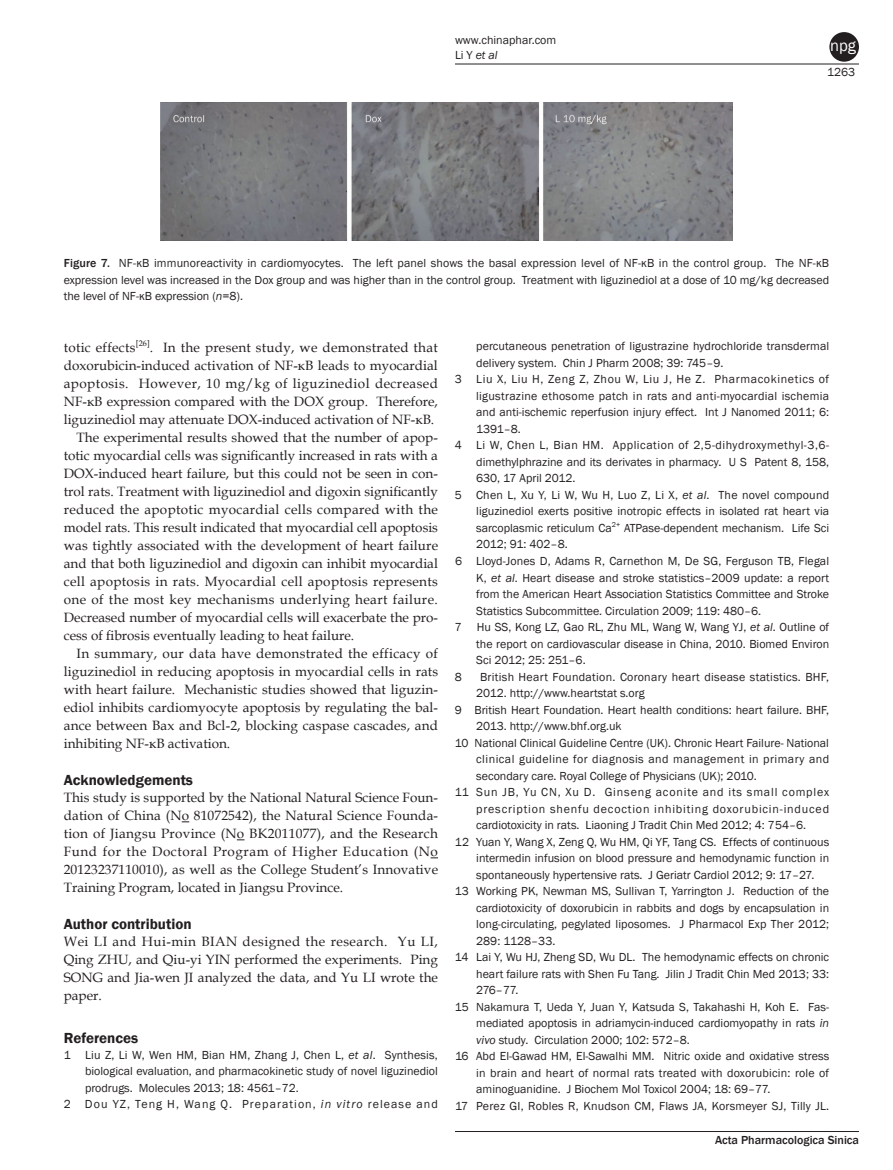
<style>
.page{position:relative;width:893px;height:1170px;background:#fff}
.page>*{position:absolute;margin:0;border:0;box-sizing:border-box;transform-origin:0 0}
.t1{font:16.5px "Franklin Gothic Book 2";color:#fff}
.t2{font:600 15px "Franklin Gothic";color:#231f20}
.t3{font:13.5px/18px "Book Antiqua 2";color:#231f20;text-align:justify}
.t4{font:13.5px/18px "Book Antiqua";color:#231f20}
.t5{font:13.5px "Book Antiqua 2";letter-spacing:.02em;color:#231f20}
.t6{font:13.5px "Book Antiqua 2";letter-spacing:.03em;color:#231f20}
.t7{font:12px/16.5px "Franklin Gothic";color:#231f20}
.t8{font:12px/16.5px "Franklin Gothic Book 2";letter-spacing:.005em;color:#231f20;text-align:right}
.t9{font:12px/16.5px "Franklin Gothic";letter-spacing:.05em;color:#231f20}
.t10{font:12px "Franklin Gothic";letter-spacing:.025em;color:#231f20}
.t11{font:12px "Franklin Gothic Book 2";letter-spacing:.025em;color:#231f20}
.t12{font:12px "Franklin Gothic Book 2";letter-spacing:.07em;color:#231f20}
.t13{font:12px "Franklin Gothic";letter-spacing:.045em;color:#231f20}
.t14{font:12px "Franklin Gothic Book 2";letter-spacing:.04em;color:#231f20}
.t15{font:500 12px "Franklin Gothic";color:#231f20}
.t16{font:italic 12px "Franklin Gothic";color:#231f20}
.s1{font-family:"Franklin Gothic Book 2";font-style:normal}
.s2{font-weight:500}
.s3{font-style:italic}
.s4{font-family:"Franklin Gothic Book 2"}
.s5{font-family:"Franklin Gothic";font-style:italic}
.s6{font-family:"Franklin Gothic"}
</style>
<div class="page">
<hr style="left:455px;top:64px;width:404px;height:1px;background:#231f20">
<hr style="left:455px;top:1131px;width:404px;height:1px;background:#231f20">
<div style="left:829px;top:32px;width:30px;height:30px;background:#231f20;border-radius:50%"></div>
<img style="left:160px;top:102px;width:573px;height:138px">
<p class="t8" style="left:455px;top:32px;width:103px">www.chinaphar.com</p>
<p class="t16" style="left:455px;top:47px;width:44px"><span class="s1">Li Y</span> et al</p>
<h1 class="t1" style="left:830px;top:35px;width:27px">npg</h1>
<p class="t8" style="left:827px;top:64px;width:30px">1263</p>
<p class="t7" style="left:64px;top:255px;width:767px;text-align:justify"><span class="s2">Figure 7.</span> NF-κB immunoreactivity in cardiomyocytes. The left panel shows the basal expression level of NF-κB in the control group. The NF-κB expression level was increased in the Dox group and was higher than in the control group. Treatment with liguzinediol at a dose of 10 mg/kg decreased the level of NF-κB expression (<span class="s3">n</span>=8).</p>
<p class="t5" style="left:64px;top:338px;width:376px">totic effects<sup>[26]</sup>. In the present study, we demonstrated that</p>
<p class="t4" style="left:64px;top:356px;width:375px">doxorubicin-induced activation of NF-κB leads to myocardial</p>
<p class="t6" style="left:64px;top:374px;width:376px">apoptosis. However, 10 mg/kg of liguzinediol decreased</p>
<p class="t4" style="left:64px;top:392px;width:376px">NF-κB expression compared with the DOX group. Therefore, liguzinediol may attenuate DOX-induced activation of NF-κB.</p>
<p class="t3" style="left:77px;top:428px;width:363px">The experimental results showed that the number of apop-</p>
<p class="t4" style="left:64px;top:446px;width:376px">totic myocardial cells was significantly increased in rats with a</p>
<p class="t3" style="left:64px;top:464px;width:376px">DOX-induced heart failure, but this could not be seen in con-</p>
<p class="t4" style="left:64px;top:482px;width:376px">trol rats. Treatment with liguzinediol and digoxin significantly</p>
<p class="t3" style="left:64px;top:500px;width:376px">reduced the apoptotic myocardial cells compared with the model rats. This result indicated that myocardial cell apoptosis was tightly associated with the development of heart failure and that both liguzinediol and digoxin can inhibit myocardial cell apoptosis in rats. Myocardial cell apoptosis represents one of the most key mechanisms underlying heart failure.<br>Decreased number of myocardial cells will exacerbate the pro-</p>
<p class="t4" style="left:64px;top:626px;width:292px">cess of fibrosis eventually leading to heat failure.</p>
<p class="t3" style="left:64px;top:644px;width:376px;text-indent:13px">In summary, our data have demonstrated the efficacy of liguzinediol in reducing apoptosis in myocardial cells in rats with heart failure. Mechanistic studies showed that liguzin&shy;ediol inhibits cardiomyocyte apoptosis by regulating the bal&shy;ance between Bax and Bcl-2, blocking caspase cascades, and</p>
<p class="t4" style="left:64px;top:734px;width:168px">inhibiting NF-κB activation.</p>
<p class="t2" style="left:64px;top:770px;width:131px">Acknowledgements</p>
<p class="t3" style="left:64px;top:788px;width:376px">This study is supported by the National Natural Science Foun&shy;dation of China (No 81072542), the Natural Science Founda&shy;tion of Jiangsu Province (No BK2011077), and the Research Fund for the Doctoral Program of Higher Education (No 20123237110010), as well as the College Student’s Innovative Training Program, located in Jiangsu Province.</p>
<p class="t2" style="left:64px;top:914px;width:129px">Author contribution</p>
<p class="t3" style="left:64px;top:932px;width:376px">Wei LI and Hui-min BIAN designed the research. Yu LI, Qing ZHU, and Qiu-yi YIN performed the experiments. Ping SONG and Jia-wen JI analyzed the data, and Yu LI wrote the paper.</p>
<p class="t2" style="left:64px;top:1028px;width:76px">References</p>
<p class="t7" style="left:64px;top:1046px;width:376px">1 Liu Z, Li W, Wen HM, Bian HM, Zhang J, Chen L, <span class="s3">et al</span>. Synthesis,</p>
<p class="t8" style="left:85px;top:1063px;width:354px">biological evaluation, and pharmacokinetic study of novel liguzinediol</p>
<p class="t7" style="left:64px;top:1079px;width:376px;text-indent:21px">prodrugs. Molecules 2013; 18: 4561–72.<br>2 Dou YZ, Teng H, Wang Q. Preparation, <span class="s3">in vitro</span> <span class="s4">release and</span></p>
<p class="t8" style="left:476px;top:338px;width:354px">percutaneous penetration of ligustrazine hydrochloride transdermal</p>
<p class="t9" style="left:455px;top:355px;width:376px;text-indent:21px">delivery system. Chin J Pharm 2008; 39: 745–9.<br>3 Liu X, Liu H, Zeng Z, Zhou W, Liu J, He Z. Pharmacokinetics of</p>
<p class="t11" style="left:476px;top:388px;width:354px">ligustrazine ethosome patch in rats and anti-myocardial ischemia</p>
<p class="t7" style="left:476px;top:404px;width:354px">and anti-ischemic reperfusion injury effect. Int J Nanomed 2011; 6:</p>
<p class="t7" style="left:476px;top:421px;width:46px">1391–8.</p>
<p class="t13" style="left:455px;top:438px;width:376px">4 Li W, Chen L, Bian HM. Application of 2,5-dihydroxymethyl-3,6-</p>
<p class="t7" style="left:476px;top:454px;width:354px">dimethylphrazine and its derivates in pharmacy. U S Patent 8, 158,</p>
<p class="t7" style="left:476px;top:470px;width:101px">630, 17 April 2012.</p>
<p class="t8" style="left:455px;top:487px;width:376px">5 Chen L, Xu Y, Li W, Wu H, Luo Z, Li X, <span class="s5">et al</span><span class="s6">. The novel compound </span>liguzinediol exerts positive inotropic effects in isolated rat heart via</p>
<p class="t7" style="left:476px;top:520px;width:354px"><span class="s4">sarcoplasmic reticulum Ca</span><sup>2+</sup> ATPase-dependent mechanism. Life Sci</p>
<p class="t7" style="left:476px;top:536px;width:93px">2012; 91: 402–8.</p>
<p class="t7" style="left:455px;top:553px;width:376px">6 Lloyd-Jones D, Adams R, Carnethon M, De SG, Ferguson TB, Flegal</p>
<p class="t7" style="left:476px;top:569px;width:354px"><span class="s4">K,</span> <span class="s3">et al</span>. Heart disease and stroke statistics–2009 update: a report</p>
<p class="t8" style="left:476px;top:586px;width:354px">from the American Heart Association Statistics Committee and Stroke</p>
<p class="t7" style="left:476px;top:602px;width:286px">Statistics Subcommittee. Circulation 2009; 119: 480–6.</p>
<p class="t7" style="left:455px;top:619px;width:376px">7 Hu SS, Kong LZ, Gao RL, Zhu ML, Wang W, Wang YJ, <span class="s3">et al</span>. Outline of</p>
<p class="t7" style="left:476px;top:635px;width:354px">the report on cardiovascular disease in China, 2010. Biomed Environ</p>
<p class="t7" style="left:476px;top:652px;width:111px">Sci 2012; 25: 251–6.</p>
<p class="t7" style="left:455px;top:668px;width:9px">8</p>
<p class="t10" style="left:480px;top:669px;width:351px">British Heart Foundation. Coronary heart disease statistics. BHF,</p>
<p class="t7" style="left:476px;top:685px;width:170px">2012. http://www.heartstat s.org</p>
<p class="t7" style="left:455px;top:701px;width:376px">9 British Heart Foundation. Heart health conditions: heart failure. BHF,</p>
<p class="t7" style="left:476px;top:718px;width:147px">2013. http://www.bhf.org.uk</p>
<p class="t7" style="left:455px;top:734px;width:376px">10 National Clinical Guideline Centre (UK). Chronic Heart Failure- National</p>
<p class="t14" style="left:476px;top:751px;width:354px">clinical guideline for diagnosis and management in primary and</p>
<p class="t7" style="left:455px;top:767px;width:376px;text-indent:21px">secondary care. Royal College of Physicians (UK); 2010.<br>11 Sun JB, Yu CN, Xu D. Ginseng aconite and its small complex</p>
<p class="t12" style="left:476px;top:801px;width:354px">prescription shenfu decoction inhibiting doxorubicin-induced</p>
<p class="t7" style="left:476px;top:817px;width:331px">cardiotoxicity in rats. Liaoning J Tradit Chin Med 2012; 4: 754–6.</p>
<p class="t8" style="left:455px;top:833px;width:376px">12 Yuan Y, Wang X, Zeng Q, <span class="s6">Wu HM</span>, Qi YF, Tang CS<span class="s6">. Effects of continuous </span>intermedin infusion on blood pressure and hemodynamic function in</p>
<p class="t7" style="left:476px;top:866px;width:340px">spontaneously hypertensive rats. J Geriatr Cardiol 2012; 9: 17–27.</p>
<p class="t8" style="left:455px;top:883px;width:376px">13 Working PK, <span class="s6">Newman MS</span>, Sullivan T, Yarrington J<span class="s6">. Reduction of the </span>cardiotoxicity of doxorubicin in rabbits and dogs by encapsulation in</p>
<p class="t7" style="left:476px;top:916px;width:354px">long-circulating, pegylated liposomes. J Pharmacol Exp Ther 2012;</p>
<p class="t7" style="left:476px;top:932px;width:81px">289: 1128–33.</p>
<p class="t7" style="left:455px;top:949px;width:376px">14 Lai Y, Wu HJ, Zheng SD, Wu DL. The hemodynamic effects on chronic</p>
<p class="t7" style="left:476px;top:965px;width:354px">heart failure rats with Shen Fu Tang. Jilin J Tradit Chin Med 2013; 33:</p>
<p class="t7" style="left:476px;top:982px;width:44px">276–77.</p>
<p class="t8" style="left:455px;top:998px;width:376px">15 Nakamura T, Ueda Y, Juan Y, Katsuda S, Takahashi H, <span class="s6">Koh E. Fas&shy;</span>mediated apoptosis in adriamycin-induced cardiomyopathy in rats <span class="s5">in</span></p>
<p class="t7" style="left:455px;top:1031px;width:376px;text-indent:21px"><span class="s3">vivo</span> study. Circulation 2000; 102: 572–8.<br>16 Abd El-Gawad HM, El-Sawalhi MM. Nitric oxide and oxidative stress</p>
<p class="t8" style="left:476px;top:1064px;width:354px">in brain and heart of normal rats treated with doxorubicin: role of</p>
<p class="t7" style="left:476px;top:1081px;width:296px">aminoguanidine. J Biochem Mol Toxicol 2004; 18: 69–77.</p>
<p class="t8" style="left:455px;top:1097px;width:376px">17 Perez GI, Robles R, <span class="s6">Knudson CM</span>, Flaws JA, Korsmeyer SJ, Tilly JL<span class="s6">.</span></p>
<p class="t15" style="left:715px;top:1132px;width:145px">Acta Pharmacologica Sinica</p>
</div>
